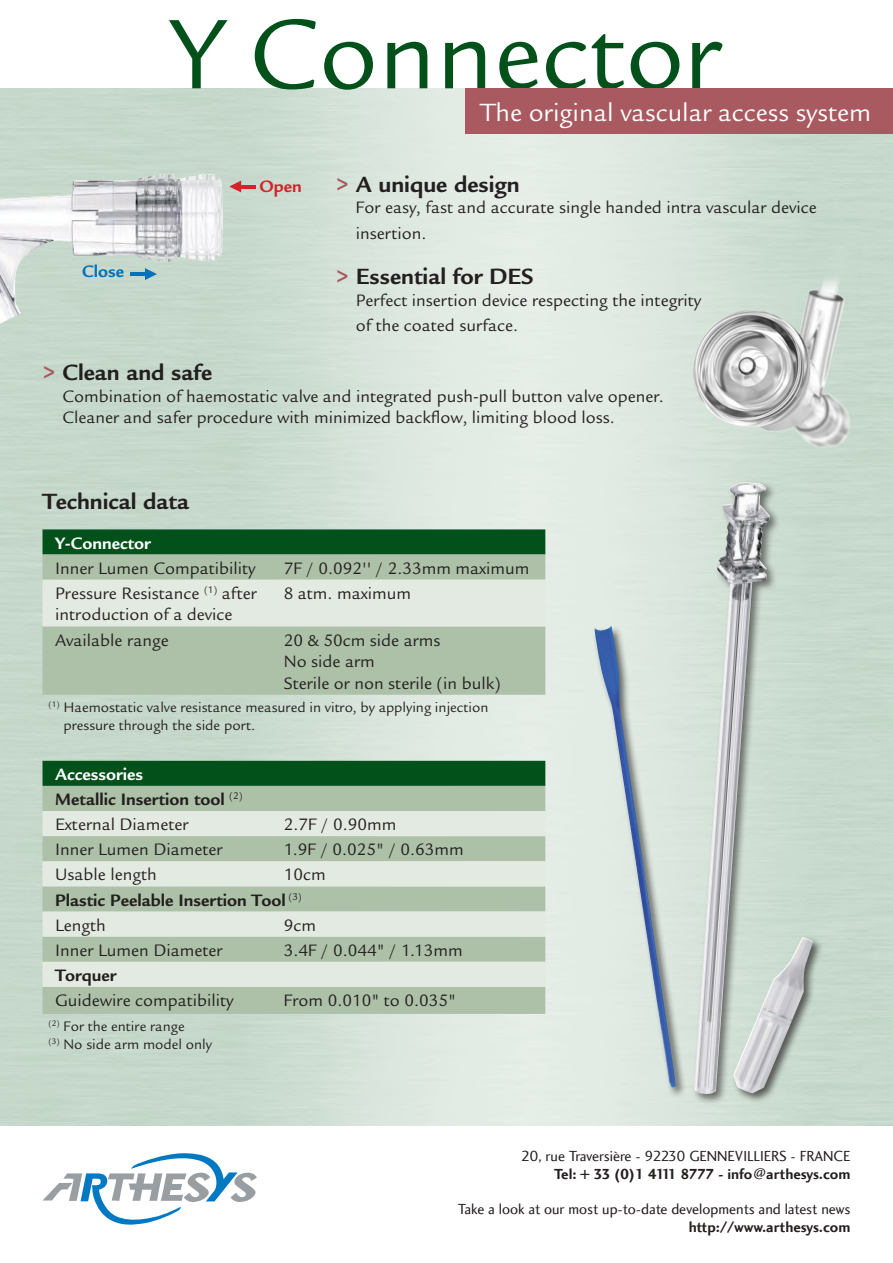
<style>
.page{position:relative;width:893px;height:1263px;background:#fff}
.page>*{position:absolute;margin:0;border:0;box-sizing:border-box;transform-origin:0 0}
.t1{font:107.55px "Legacy Sans";color:#02511b}
.t2{font:27.15px "Legacy Sans";color:#fff}
.t3{font:700 24px "Legacy Sans";color:#241f1f}
.t4{font:18px/21.6px "Legacy Sans";color:#241f1f}
.t5{font:700 18px/25px "Legacy Sans";color:#241f1f}
.t6{font:700 18px "Legacy Sans";color:#fff}
.t7{font:700 18px "Legacy Sans";color:#0072bc}
.t8{font:700 18px "Legacy Sans";color:#d42429}
.t9{font:15px/18px "Legacy Sans";color:#241f1f}
.t10{font:15px "Charlotte Sans Book Plain";color:#241f1f}
.t11{font:15px "Charlotte Sans Bold Plain";color:#241f1f}
.s1{color:#a95960}
.s2{color:#fff}
.s3{font-weight:400}
</style>
<div class="page">
<img style="left:0;top:88px;width:893px;height:1037px">
<svg style="left:43px;top:1153px;width:214px;height:71px"></svg>
<div style="left:731px;top:934px;width:93px;height:170px;background:#241f1f;opacity:.7"></div>
<img style="left:781px;top:937px;width:32px;height:156px">
<div style="left:691px;top:479px;width:90px;height:626px;background:#241f1f;opacity:.6"></div>
<img style="left:694px;top:482px;width:76px;height:612px">
<img style="left:693px;top:275px;width:157px;height:173px">
<img style="left:0;top:174px;width:223px;height:150px">
<hr style="left:239px;top:185px;width:17px;height:3px;background:#d42429">
<svg style="left:229px;top:181px;width:12px;height:11px"></svg>
<hr style="left:130px;top:272px;width:17px;height:4px;background:#0072bc">
<svg style="left:145px;top:268px;width:12px;height:12px"></svg>
<div style="left:591px;top:623px;width:95px;height:475px;background:#dae6dd"></div>
<img style="left:594px;top:626px;width:82px;height:462px">
<div style="left:466px;top:88px;width:427px;height:46px;background:#a95960"></div>
<div style="left:43px;top:529px;width:502px;height:25px;background:#02511b"></div>
<div style="left:43px;top:554px;width:502px;height:460px;background:#acc1a8"></div>
<svg style="left:43px;top:580px;width:502px;height:407px;background:#bbcebb"></svg>
<p class="t7" style="left:82px;top:261px;width:44px">Close</p>
<h1 class="t1" style="left:172px;top:-6px;width:550px">Y Connector</h1>
<h2 class="t2" style="left:480px;top:97px;width:392px">The original vascular access system</h2>
<p class="t8" style="left:260px;top:175px;width:44px">Open</p>
<h3 class="t3" style="left:336px;top:170px;width:185px"><span class="s1">&gt;</span> A unique design</h3>
<p class="t4" style="left:356px;top:195px;width:462px;line-height:25.2px">For easy, fast and accurate single handed intra vascular device insertion.</p>
<h3 class="t3" style="left:336px;top:263px;width:199px"><span class="s1">&gt;</span> Essential for DES</h3>
<p class="t4" style="left:356px;top:288px;width:347px;line-height:25.2px">Perfect insertion device respecting the integrity of the coated surface.</p>
<h3 class="t3" style="left:43px;top:359px;width:171px"><span class="s1">&gt;</span> Clean and safe</h3>
<p class="t4" style="left:62px;top:385px;width:603px">Combination of haemostatic valve and integrated push-pull button valve opener.<br>Cleaner and safer procedure with minimized backflow, limiting blood loss.</p>
<h3 class="t3" style="left:43px;top:488px;width:148px">Technical data</h3>
<p class="t6" style="left:55px;top:532px;width:97px">Y-Connector</p>
<p class="t4" style="left:55px;top:557px;width:202px">Inner Lumen Compatibility</p>
<p class="t4" style="left:284px;top:557px;width:247px">7F / 0.092'' / 2.33mm maximum</p>
<p class="t4" style="left:55px;top:582px;width:203px">Pressure Resistance <sup>(1)</sup> after introduction of a device</p>
<p class="t4" style="left:284px;top:582px;width:129px">8 atm. maximum</p>
<p class="t4" style="left:55px;top:629px;width:115px">Available range</p>
<p class="t4" style="left:284px;top:629px;width:218px">20 &amp; 50cm side arms<br>No side arm<br>Sterile or non sterile (in bulk)</p>
<p class="t9" style="left:63px;top:698px;width:427px;text-indent:-15px"><sup>(1)</sup> Haemostatic valve resistance measured in vitro, by applying injection pressure through the side port.</p>
<p class="t5" style="left:55px;top:762px;width:189px"><span class="s2">Accessories<br></span>Metallic Insertion tool <sup>(2)<br></sup><span class="s3">External Diameter</span></p>
<p class="t4" style="left:284px;top:814px;width:114px">2.7F / 0.90mm</p>
<p class="t4" style="left:55px;top:839px;width:169px">Inner Lumen Diameter</p>
<p class="t4" style="left:284px;top:839px;width:182px">1.9F / 0.025" / 0.63mm</p>
<p class="t4" style="left:55px;top:864px;width:103px">Usable length</p>
<p class="t5" style="left:55px;top:862px;width:272px;text-indent:228px"><span class="s3">10cm<br></span>Plastic Peelable Insertion Tool <sup>(3)<br></sup><span class="s3">Length</span></p>
<p class="t4" style="left:284px;top:914px;width:34px">9cm</p>
<p class="t4" style="left:55px;top:939px;width:169px">Inner Lumen Diameter</p>
<p class="t4" style="left:284px;top:939px;width:181px">3.4F / 0.044" / 1.13mm</p>
<p class="t5" style="left:55px;top:963px;width:63px">Torquer</p>
<p class="t4" style="left:55px;top:990px;width:180px">Guidewire compatibility</p>
<p class="t4" style="left:284px;top:990px;width:174px">From 0.010" to 0.035"</p>
<p class="t9" style="left:49px;top:1017px;width:165px"><sup>(2)</sup> For the entire range<br><sup>(3)</sup> No side arm model only</p>
<p class="t10" style="left:521px;top:1148px;width:331px">20, rue Traversière - 92230 GENNEVILLIERS - FRANCE</p>
<p class="t11" style="left:554px;top:1165px;width:298px">Tel: + 33 (0)1 4111 8777 - info@arthesys.com</p>
<p class="t10" style="left:458px;top:1201px;width:394px">Take a look at our most up-to-date developments and latest news</p>
<p class="t11" style="left:689px;top:1218px;width:163px">http://www.arthesys.com</p>
</div>
